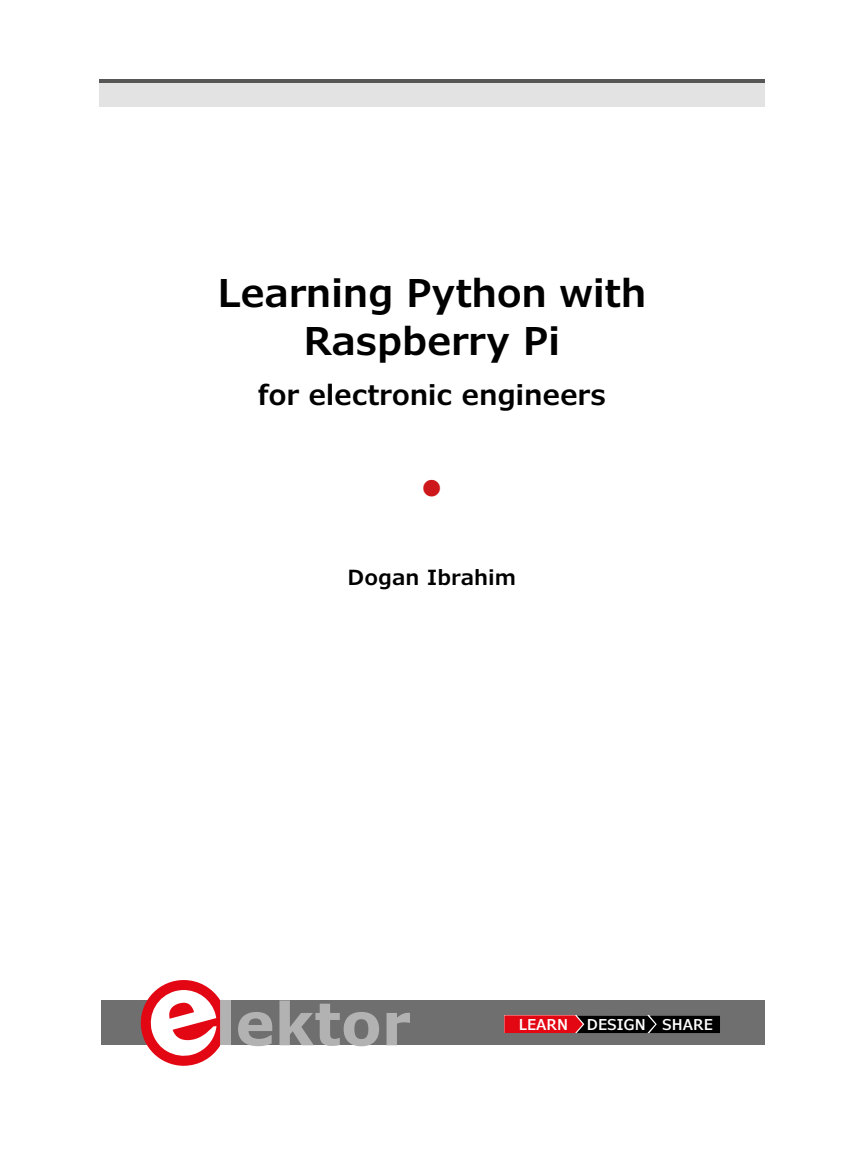
<style>
.page{position:relative;width:844px;height:1166px;background:#fff}
.page>*{position:absolute;margin:0;border:0;box-sizing:border-box;transform-origin:0 0}
.t1{font:600 38.5px/47.2px "Verdana Pro";letter-spacing:-.01em;color:#000;text-align:center}
.t2{font:300 condensed 38.5px "Verdana Pro";color:#cd171a}
.t3{font:600 28px "Verdana Pro";letter-spacing:-.01em;color:#000}
.t4{font:condensed 21.35px "Verdana Pro";color:#fff}
.t5{font:600 21px "Verdana Pro";color:#000}
</style>
<div class="page">
<div style="left:99px;top:79px;width:665px;height:28px;background:#e3e3e3"></div>
<hr style="left:99px;top:79px;width:665px;height:4px;background:#575756">
<div style="left:101px;top:1000px;width:663px;height:45px;background:#706f6f"></div>
<div style="left:220px;top:1000px;width:10px;height:45px;background:#b3b2b2"></div>
<svg style="left:279px;top:1000px;width:100px;height:46px"></svg>
<svg style="left:386px;top:1013px;width:24px;height:32px"></svg>
<svg style="left:238px;top:1012px;width:34px;height:34px"></svg>
<svg style="left:141px;top:980px;width:79px;height:86px"></svg>
<svg style="left:504px;top:1015px;width:215px;height:18px;background:#560b0f"></svg>
<p class="t1" style="left:217px;top:270px;width:430px">Learning Python with<br>Raspberry Pi</p>
<p class="t3" style="left:258px;top:377px;width:350px">for electronic engineers</p>
<p class="t2" style="left:420px;top:460px;width:25px">●</p>
<p class="t5" style="left:347px;top:564px;width:170px">Dogan Ibrahim</p>
<p class="t4" style="left:518px;top:1008px;width:196px">LEARN DESIGN SHARE</p>
</div>
